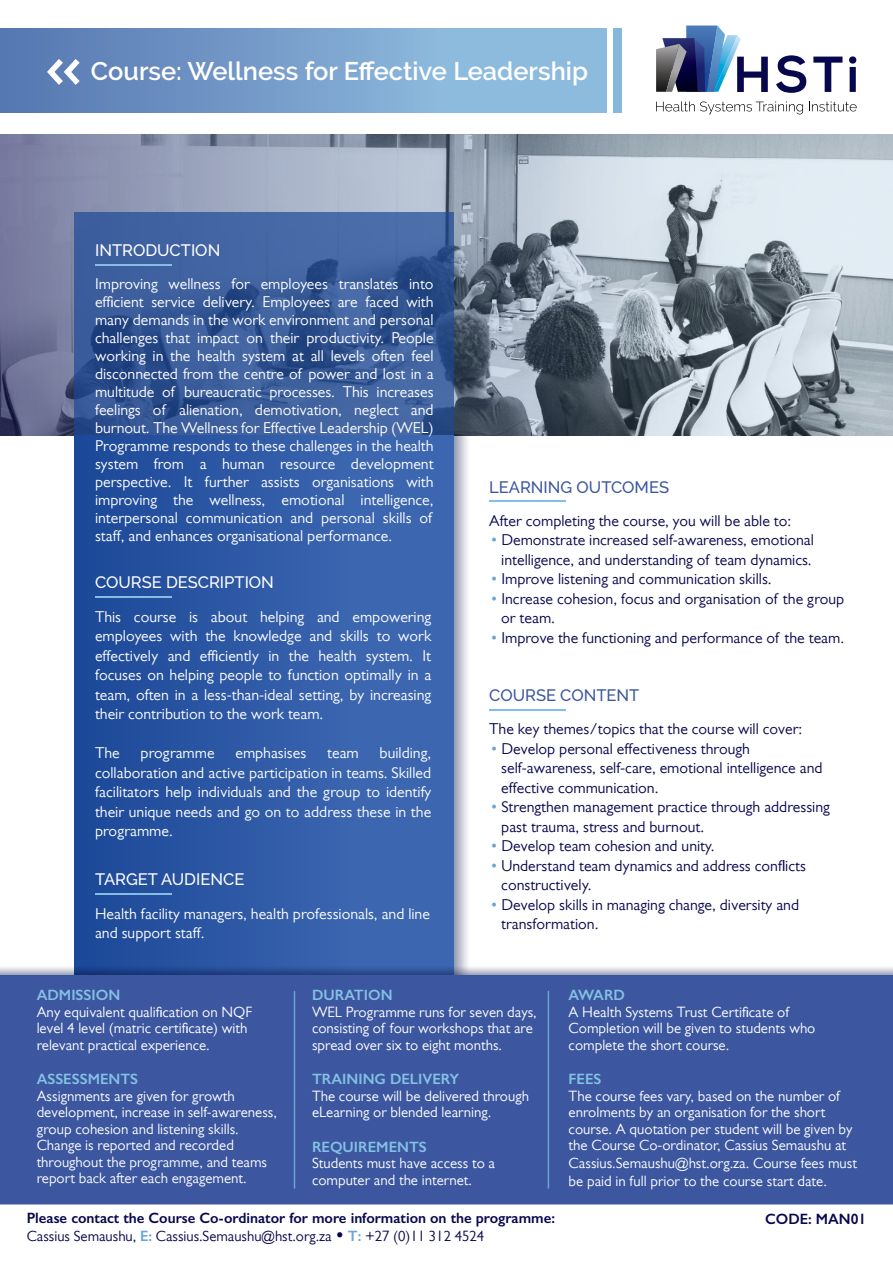
<style>
.page{position:relative;width:893px;height:1263px;background:#fff}
.page>*{position:absolute;margin:0;border:0;box-sizing:border-box;transform-origin:0 0}
.t1{font:600 25.5px "Raleway";color:#fff}
.t2{font:500 16.5px "Raleway";color:#fff}
.t3{font:500 16.5px "Raleway";color:#3c579f}
.t4{font:15.75px/18px "Gill Sans";color:#fff;text-align:justify}
.t5{font:15.75px/19.5px "Gill Sans";color:#07074e}
.t6{font:15px/16.5px "Gill Sans";color:#fff}
.t7{font:600 15px/18px "Gill Sans";color:#07074e}
.t8{font:600 15px "Gill Sans";color:#84c0e4}
.s1{color:#68a5d4}
.s2{font-weight:400}
.s3{font-weight:400;font-size:21px}
</style>
<div class="page">
<svg style="left:0;top:134px;width:893px;height:301px;background:#96a0af"></svg>
<svg style="left:454px;top:435px;width:16px;height:530px;background:#c8ccd8"></svg>
<svg style="left:74px;top:212px;width:380px;height:223px;background:#395b99"></svg>
<div style="left:0;top:28px;width:606px;height:84px;background:linear-gradient(to right,#5978b3,#98c7e6)"></div>
<div style="left:74px;top:435px;width:380px;height:569px;background:linear-gradient(to right,#1d4999,#426cb4)"></div>
<svg style="left:47px;top:59px;width:33px;height:26px"></svg>
<div style="left:613px;top:28px;width:8px;height:85px;background:#86b7dc"></div>
<svg style="left:0;top:965px;width:893px;height:10px"></svg>
<svg style="left:656px;top:101px;width:147px;height:13px"></svg>
<svg style="left:809px;top:101px;width:48px;height:10px"></svg>
<svg style="left:776px;top:55px;width:30px;height:38px"></svg>
<svg style="left:813px;top:57px;width:29px;height:35px"></svg>
<svg style="left:849px;top:56px;width:7px;height:36px"></svg>
<svg style="left:656px;top:26px;width:112px;height:66px"></svg>
<div style="left:0;top:975px;width:893px;height:229px;background:#3c579f"></div>
<hr style="left:548px;top:991px;width:1px;height:197px;background:#68a5d4">
<hr style="left:294px;top:991px;width:1px;height:197px;background:#68a5d4">
<hr style="left:95px;top:264px;width:77px;height:2px;background:#84bee3">
<hr style="left:95px;top:596px;width:77px;height:2px;background:#84bee3">
<hr style="left:95px;top:893px;width:77px;height:1px;background:#84bee3">
<hr style="left:489px;top:709px;width:77px;height:1px;background:#84bee3">
<hr style="left:489px;top:500px;width:77px;height:2px;background:#84bee3">
<h1 class="t1" style="left:91px;top:56px;width:499px">Course: Wellness for Effective Leadership</h1>
<p class="t2" style="left:95px;top:241px;width:127px">INTRODUCTION</p>
<p class="t4" style="left:95px;top:275px;width:340px">Improving wellness for employees translates into efficient service delivery. Employees are faced with many demands in the work environment and personal challenges that impact on their productivity. People working in the health system at all levels often feel disconnected from the centre of power and lost in a multitude of bureaucratic processes. This increases feelings of alienation, demotivation, neglect and burnout. The Wellness for Effective Leadership (WEL)<br>Programme responds to these challenges in the health system from a human resource development perspective. It further assists organisations with improving the wellness, emotional intelligence, interpersonal communication and personal skills of staff, and enhances organisational performance.</p>
<p class="t2" style="left:95px;top:573px;width:180px">COURSE DESCRIPTION</p>
<p class="t4" style="left:95px;top:606px;width:338px;line-height:19.5px">This course is about helping and empowering employees with the knowledge and skills to work effectively and efficiently in the health system. It focuses on helping people to function optimally in a team, often in a less-than-ideal setting, by increasing their contribution to the work team.</p>
<p class="t4" style="left:95px;top:744px;width:26px">The</p>
<p class="t4" style="left:141px;top:744px;width:76px">programme</p>
<p class="t4" style="left:235px;top:744px;width:72px">emphasises</p>
<p class="t4" style="left:327px;top:744px;width:33px">team</p>
<p class="t4" style="left:95px;top:743px;width:338px;line-height:19.5px;text-indent:285px">building, collaboration and active participation in teams. Skilled facilitators help individuals and the group to identify their unique needs and go on to address these in the programme.</p>
<p class="t2" style="left:95px;top:870px;width:151px">TARGET AUDIENCE</p>
<p class="t4" style="left:95px;top:903px;width:336px;line-height:19.5px">Health facility managers, health professionals, and line and support staff.</p>
<p class="t3" style="left:489px;top:478px;width:181px">LEARNING OUTCOMES</p>
<p class="t5" style="left:489px;top:511px;width:303px">After completing the course, you will be able to:</p>
<p class="t5" style="left:491px;top:530px;width:325px;text-align:center"><span class="s1">•</span> Demonstrate increased self-awareness, emotional intelligence, and understanding of team dynamics.</p>
<p class="t5" style="left:491px;top:569px;width:282px"><span class="s1">•</span> Improve listening and communication skills.</p>
<p class="t5" style="left:501px;top:589px;width:345px;text-indent:-11px"><span class="s1">•</span> Increase cohesion, focus and organisation of the group or team.</p>
<p class="t5" style="left:491px;top:628px;width:355px"><span class="s1">•</span> Improve the functioning and performance of the team.</p>
<p class="t3" style="left:489px;top:686px;width:152px">COURSE CONTENT</p>
<p class="t5" style="left:489px;top:719px;width:315px">The key themes/topics that the course will cover:</p>
<p class="t5" style="left:501px;top:739px;width:323px;text-indent:-11px"><span class="s1">•</span> Develop personal effectiveness through self-awareness, self-care, emotional intelligence and effective communication.</p>
<p class="t5" style="left:501px;top:797px;width:330px;text-indent:-11px"><span class="s1">•</span> Strengthen management practice through addressing past trauma, stress and burnout.</p>
<p class="t5" style="left:491px;top:836px;width:225px"><span class="s1">•</span> Develop team cohesion and unity.</p>
<p class="t5" style="left:501px;top:856px;width:306px;text-indent:-11px"><span class="s1">•</span> Understand team dynamics and address conflicts constructively.</p>
<p class="t5" style="left:501px;top:895px;width:299px;text-indent:-11px"><span class="s1">•</span> Develop skills in managing change, diversity and transformation.</p>
<p class="t8" style="left:37px;top:986px;width:85px">ADMISSION</p>
<p class="t6" style="left:37px;top:1003px;width:217px">Any equivalent qualification on NQF level 4 level (matric certificate) with relevant practical experience.</p>
<p class="t8" style="left:37px;top:1070px;width:103px">ASSESSMENTS</p>
<p class="t6" style="left:37px;top:1087px;width:242px">Assignments are given for growth development, increase in self-awareness, group cohesion and listening skills.<br>Change is reported and recorded throughout the programme, and teams report back after each engagement.</p>
<p class="t8" style="left:312px;top:986px;width:82px">DURATION</p>
<p class="t6" style="left:312px;top:1003px;width:226px">WEL Programme runs for seven days, consisting of four workshops that are spread over six to eight months.</p>
<p class="t8" style="left:312px;top:1070px;width:149px">TRAINING DELIVERY</p>
<p class="t6" style="left:312px;top:1087px;width:219px">The course will be delivered through eLearning or blended learning.</p>
<p class="t8" style="left:312px;top:1137px;width:116px">REQUIREMENTS</p>
<p class="t6" style="left:312px;top:1155px;width:185px">Students must have access to a computer and the internet.</p>
<p class="t8" style="left:569px;top:986px;width:58px">AWARD</p>
<p class="t6" style="left:569px;top:1003px;width:248px">A Health Systems Trust Certificate of<br>Completion will be given to students who complete the short course.</p>
<p class="t8" style="left:569px;top:1070px;width:34px">FEES</p>
<p class="t6" style="left:569px;top:1087px;width:285px">The course fees vary, based on the number of enrolments by an organisation for the short course. A quotation per student will be given by the Course Co-ordinator, Cassius Semaushu at</p>
<p class="t6" style="left:569px;top:1154px;width:290px;line-height:18px">Cassius.Semaushu@hst.org.za. Course fees must be paid in full prior to the course start date.</p>
<p class="t7" style="left:27px;top:1208px;width:530px">Please contact the Course Co-ordinator for more information on the programme:<br><span class="s2">Cassius Semaushu,</span> <span class="s1">E:</span> <span class="s2">Cassius.Semaushu@hst.org.za</span> <span class="s3">•</span> <span class="s1">T:</span> <span class="s2">+27 (0)11 312 4524</span></p>
<p class="t7" style="left:765px;top:1210px;width:103px">CODE: MAN01</p>
</div>
